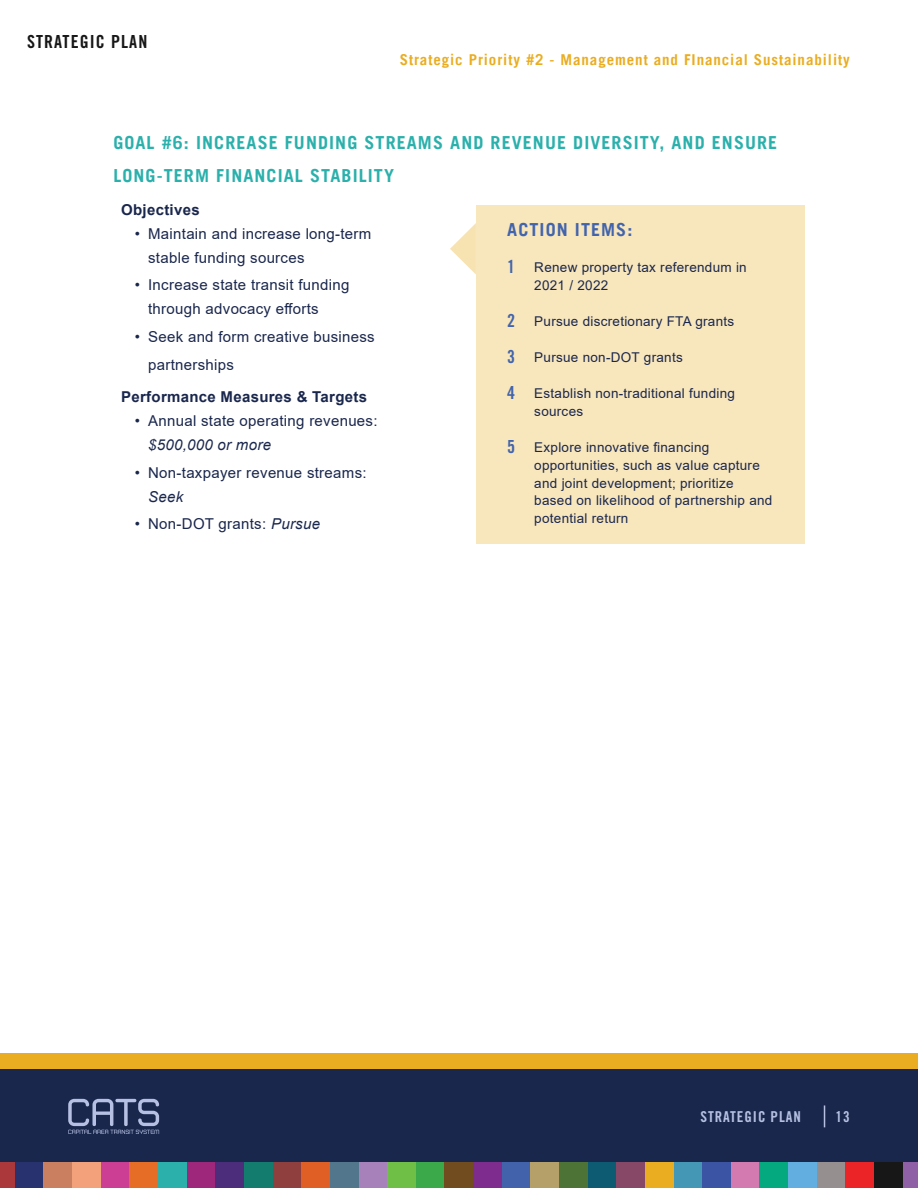
<style>
.page{position:relative;width:918px;height:1188px;background:#fff}
.page>*{position:absolute;margin:0;border:0;box-sizing:border-box;transform-origin:0 0}
.t1{font:700 18px/33px "Trade Gothic LT";letter-spacing:.06em;color:#2bb0ac}
.t2{font:18px "Trade Gothic LT Std Bd Cn 20";letter-spacing:.06em;color:#181718}
.t3{font:700 18px "Trade Gothic LT";letter-spacing:.06em;color:#4264ac}
.t4{font:15px/24px "Arial";letter-spacing:.02em;color:#1a274d}
.t5{font:700 15px "Trade Gothic LT";letter-spacing:.06em;color:#eaad21}
.t6{font:700 15px "Arial";letter-spacing:.02em;color:#1a274d}
.t7{font:italic 15px "Arial";letter-spacing:.02em;color:#1a274d}
.t8{font:15px "Trade Gothic LT Std Bd Cn 20";letter-spacing:.06em;color:#b6c1e2}
.t9{font:13.5px/18px "Arial";letter-spacing:.02em;color:#1a274d}
.s1{font-style:italic}
.s2{font-family:"Trade Gothic LT Std Bd Cn 20";font-size:18px;color:#4264ac}
</style>
<div class="page">
<div style="left:15px;top:1100px;width:29px;height:88px;background:#27326e"></div>
<div style="left:0;top:1100px;width:15px;height:88px;background:#ab383b"></div>
<div style="left:44px;top:1100px;width:28px;height:88px;background:#ca7f60"></div>
<div style="left:72px;top:1100px;width:29px;height:88px;background:#f3a17a"></div>
<div style="left:101px;top:1100px;width:29px;height:88px;background:#cb3e94"></div>
<div style="left:130px;top:1100px;width:28px;height:88px;background:#e66d26"></div>
<div style="left:158px;top:1100px;width:29px;height:88px;background:#2bb0ac"></div>
<div style="left:187px;top:1100px;width:29px;height:88px;background:#9e267b"></div>
<div style="left:216px;top:1100px;width:28px;height:88px;background:#4c2d7c"></div>
<div style="left:244px;top:1100px;width:29px;height:88px;background:#147c6e"></div>
<div style="left:273px;top:1100px;width:28px;height:88px;background:#8e3f3e"></div>
<div style="left:301px;top:1100px;width:29px;height:88px;background:#e05f25"></div>
<div style="left:330px;top:1100px;width:29px;height:88px;background:#52778c"></div>
<div style="left:359px;top:1100px;width:28px;height:88px;background:#a681ba"></div>
<div style="left:387px;top:1100px;width:29px;height:88px;background:#6fbe46"></div>
<div style="left:416px;top:1100px;width:29px;height:88px;background:#3ba949"></div>
<div style="left:445px;top:1100px;width:28px;height:88px;background:#704c1f"></div>
<div style="left:473px;top:1100px;width:29px;height:88px;background:#7e2d8e"></div>
<div style="left:502px;top:1100px;width:29px;height:88px;background:#4263ac"></div>
<div style="left:531px;top:1100px;width:28px;height:88px;background:#b4a068"></div>
<div style="left:559px;top:1100px;width:29px;height:88px;background:#4d7436"></div>
<div style="left:588px;top:1100px;width:28px;height:88px;background:#0c5b72"></div>
<div style="left:616px;top:1100px;width:29px;height:88px;background:#874868"></div>
<div style="left:645px;top:1100px;width:29px;height:88px;background:#eaad21"></div>
<div style="left:674px;top:1100px;width:28px;height:88px;background:#4497b5"></div>
<div style="left:702px;top:1100px;width:29px;height:88px;background:#3c54a4"></div>
<div style="left:731px;top:1100px;width:29px;height:88px;background:#d37ab1"></div>
<div style="left:760px;top:1100px;width:28px;height:88px;background:#04a980"></div>
<div style="left:788px;top:1100px;width:29px;height:88px;background:#62aee0"></div>
<div style="left:817px;top:1100px;width:29px;height:88px;background:#958f90"></div>
<div style="left:846px;top:1100px;width:28px;height:88px;background:#eb2428"></div>
<div style="left:874px;top:1100px;width:29px;height:88px;background:#181718"></div>
<div style="left:903px;top:1100px;width:15px;height:88px;background:#9060a7"></div>
<div style="left:0;top:1061px;width:918px;height:101px;background:#1a274d"></div>
<div style="left:0;top:1053px;width:918px;height:16px;background:#eaad21"></div>
<svg style="left:68px;top:1099px;width:91px;height:35px"></svg>
<svg style="left:824px;top:1105px;width:1px;height:22px"></svg>
<div style="left:476px;top:206px;width:328px;height:338px;background:#f8e6bc"></div>
<svg style="left:450px;top:223px;width:26px;height:51px"></svg>
<h1 class="t2" style="left:27px;top:30px;width:122px">STRATEGIC PLAN</h1>
<p class="t5" style="left:400px;top:50px;width:452px">Strategic Priority #2 - Management and FInancial Sustainability</p>
<h1 class="t1" style="left:113px;top:126px;width:665px">GOAL #6: INCREASE FUNDING STREAMS AND REVENUE DIVERSITY, AND ENSURE<br>LONG-TERM FINANCIAL STABILITY</h1>
<p class="t6" style="left:121px;top:199px;width:80px">Objectives</p>
<p class="t4" style="left:148px;top:221px;width:225px;text-indent:-14px">• Maintain and increase long-term stable funding sources</p>
<p class="t4" style="left:148px;top:273px;width:203px;text-indent:-14px">• Increase state transit funding through advocacy efforts</p>
<p class="t4" style="left:148px;top:322px;width:228px;line-height:28.5px;text-indent:-14px">• Seek and form creative business partnerships</p>
<p class="t6" style="left:121px;top:386px;width:247px">Performance Measures &amp; Targets</p>
<p class="t4" style="left:135px;top:409px;width:244px">• Annual state operating revenues:</p>
<p class="t7" style="left:148px;top:435px;width:124px">$500,000 or more</p>
<p class="t4" style="left:135px;top:460px;width:233px">• Non-taxpayer revenue streams:</p>
<p class="t7" style="left:148px;top:487px;width:37px">Seek</p>
<p class="t4" style="left:135px;top:512px;width:187px">• Non-DOT grants: <span class="s1">Pursue</span></p>
<h1 class="t3" style="left:507px;top:218px;width:127px">ACTION ITEMS:</h1>
<p class="t9" style="left:534px;top:258px;width:214px;text-indent:-27px"><span class="s2">1</span> Renew property tax referendum in<br>2021 / 2022</p>
<p class="t9" style="left:507px;top:312px;width:228px"><span class="s2">2</span> Pursue discretionary FTA grants</p>
<p class="t9" style="left:507px;top:348px;width:177px"><span class="s2">3</span> Pursue non-DOT grants</p>
<p class="t9" style="left:534px;top:384px;width:202px;text-indent:-27px"><span class="s2">4</span> Establish non-traditional funding sources</p>
<p class="t9" style="left:534px;top:438px;width:240px;text-indent:-27px"><span class="s2">5</span> Explore innovative financing opportunities, such as value capture and joint development; prioritize based on likelihood of partnership and potential return</p>
<p class="t8" style="left:701px;top:1107px;width:102px">STRATEGIC PLAN</p>
<p class="t8" style="left:836px;top:1107px;width:16px">13</p>
</div>
